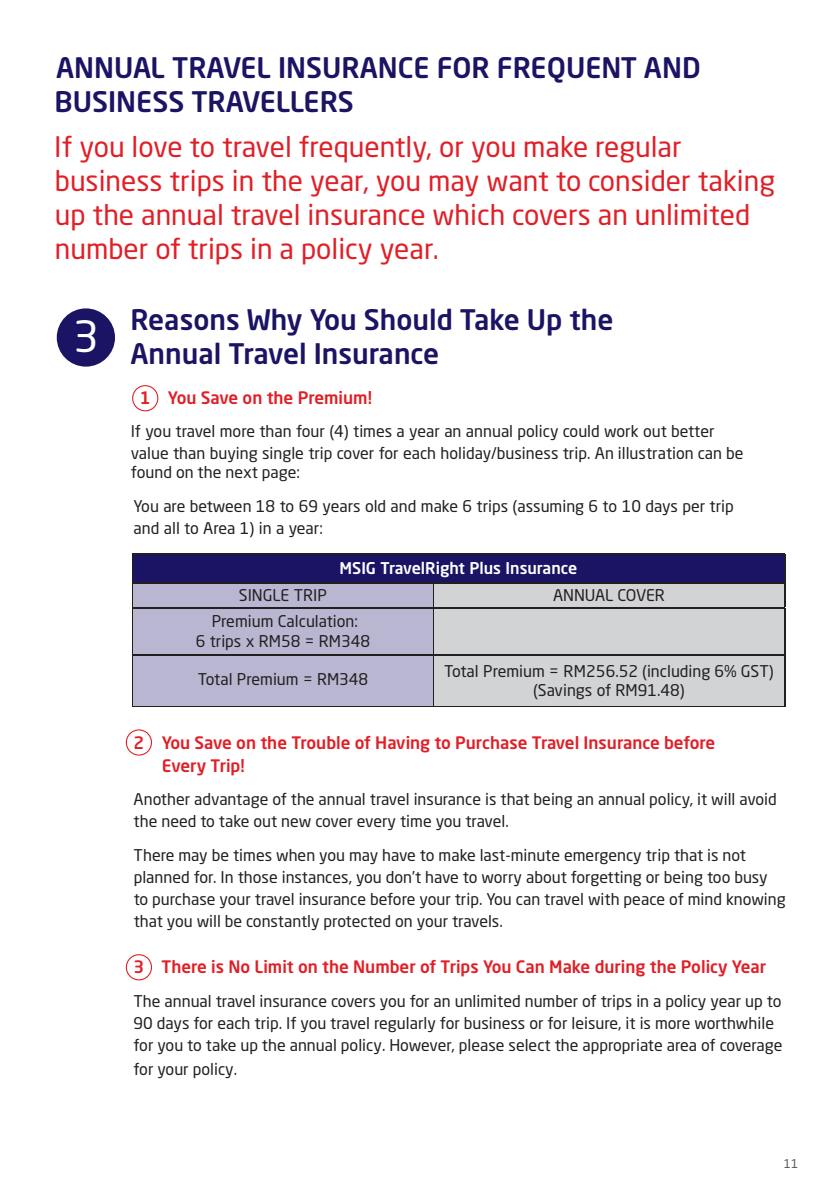
<style>
.page{position:relative;width:840px;height:1191px;background:#fff}
.page>*{position:absolute;margin:0;border:0;box-sizing:border-box;transform-origin:0 0}
.t1{font:28px/34px "Neo Sans Std";color:#e11f27}
.t2{font:500 28px/34px "Neo Sans Std";color:#1b1464}
.t3{font:500 17px/23px "Neo Sans Std";color:#e11f27}
.t4{font:16px/22px "Neo Sans Std";color:#231f20}
.t5{font:500 16px "Neo Sans Std";color:#fff}
.t6{font:16px "Neo Sans Std";letter-spacing:-.02em;color:#231f20}
.t7{font:12px "Neo Sans Std";color:#58595b}
</style>
<div class="page">
<div style="left:57px;top:308px;width:58px;height:58px;background:#1b1464;border-radius:50%"></div>
<svg style="left:132px;top:385px;width:26px;height:26px"></svg>
<svg style="left:126px;top:954px;width:26px;height:26px"></svg>
<svg style="left:126px;top:729px;width:26px;height:26px"></svg>
<div style="left:133px;top:553px;width:651px;height:30px;background:#1b1464"></div>
<div style="left:434px;top:583px;width:349px;height:123px;background:#d1d3d4"></div>
<hr style="left:132px;top:582px;width:327px;height:1px;background:#231f20">
<hr style="left:459px;top:582px;width:325px;height:1px;background:#231f20">
<hr style="left:132px;top:607px;width:327px;height:1px;background:#231f20">
<hr style="left:459px;top:607px;width:325px;height:1px;background:#231f20">
<hr style="left:132px;top:654px;width:327px;height:1px;background:#231f20">
<hr style="left:459px;top:654px;width:325px;height:1px;background:#231f20">
<hr style="left:132px;top:553px;width:327px;height:1px;background:#231f20">
<hr style="left:459px;top:553px;width:325px;height:1px;background:#231f20">
<svg style="left:783px;top:554px;width:1px;height:53px"></svg>
<hr style="left:783px;top:608px;width:1px;height:46px;background:#231f20">
<hr style="left:783px;top:655px;width:1px;height:51px;background:#231f20">
<hr style="left:132px;top:706px;width:327px;height:1px;background:#231f20">
<hr style="left:459px;top:706px;width:325px;height:1px;background:#231f20">
<svg style="left:132px;top:554px;width:302px;height:152px"></svg>
<hr style="left:433px;top:608px;width:1px;height:46px;background:#231f20">
<hr style="left:433px;top:655px;width:1px;height:51px;background:#231f20">
<h1 class="t2" style="left:55px;top:50px;width:647px">ANNUAL TRAVEL INSURANCE FOR FREQUENT AND<br>BUSINESS TRAVELLERS</h1>
<h1 class="t1" style="left:54px;top:129px;width:722px">If you love to travel frequently, or you make regular business trips in the year, you may want to consider taking up the annual travel insurance which covers an unlimited number of trips in a policy year.</h1>
<h1 class="t2" style="left:73px;top:302px;width:541px;text-indent:57px">Reasons Why You Should Take Up the<br><sup>3</sup> Annual Travel Insurance</h1>
<p class="t3" style="left:140px;top:386px;width:233px">1 You Save on the Premium!</p>
<p class="t4" style="left:131px;top:420px;width:614px">If you travel more than four (4) times a year an annual policy could work out better value than buying single trip cover for each holiday/business trip. An illustration can be</p>
<p class="t4" style="left:131px;top:461px;width:171px">found on the next page:</p>
<p class="t4" style="left:133px;top:494px;width:601px">You are between 18 to 69 years old and make 6 trips (assuming 6 to 10 days per trip and all to Area 1) in a year:</p>
<p class="t5" style="left:339px;top:558px;width:239px">MSIG TravelRight Plus Insurance</p>
<p class="t4" style="left:211px;top:582px;width:148px;line-height:26.4px;text-align:center">SINGLE TRIP<br>Premium Calculation:</p>
<p class="t4" style="left:195px;top:629px;width:176px">6 trips x RM58 = RM348</p>
<p class="t4" style="left:198px;top:667px;width:172px">Total Premium = RM348</p>
<p class="t6" style="left:552px;top:585px;width:113px">ANNUAL COVER</p>
<p class="t4" style="left:444px;top:661px;width:331px;line-height:19.2px;text-align:center">Total Premium = RM256.52 (including 6% GST) (Savings of RM91.48)</p>
<p class="t3" style="left:162px;top:730px;width:555px;text-indent:-28px">2 You Save on the Trouble of Having to Purchase Travel Insurance before<br>Every Trip!</p>
<p class="t4" style="left:133px;top:788px;width:644px">Another advantage of the annual travel insurance is that being an annual policy, it will avoid the need to take out new cover every time you travel.</p>
<p class="t4" style="left:134px;top:843px;width:653px">There may be times when you may have to make last-minute emergency trip that is not planned for. In those instances, you don’t have to worry about forgetting or being too busy to purchase your travel insurance before your trip. You can travel with peace of mind knowing that you will be constantly protected on your travels.</p>
<p class="t3" style="left:133px;top:955px;width:634px">3 There is No Limit on the Number of Trips You Can Make during the Policy Year</p>
<p class="t4" style="left:133px;top:989px;width:650px">The annual travel insurance covers you for an unlimited number of trips in a policy year up to<br>90 days for each trip. If you travel regularly for business or for leisure, it is more worthwhile for you to take up the annual policy. However, please select the appropriate area of coverage</p>
<p class="t4" style="left:133px;top:1057px;width:105px">for your policy.</p>
<p class="t7" style="left:783px;top:1156px;width:16px">11</p>
</div>
